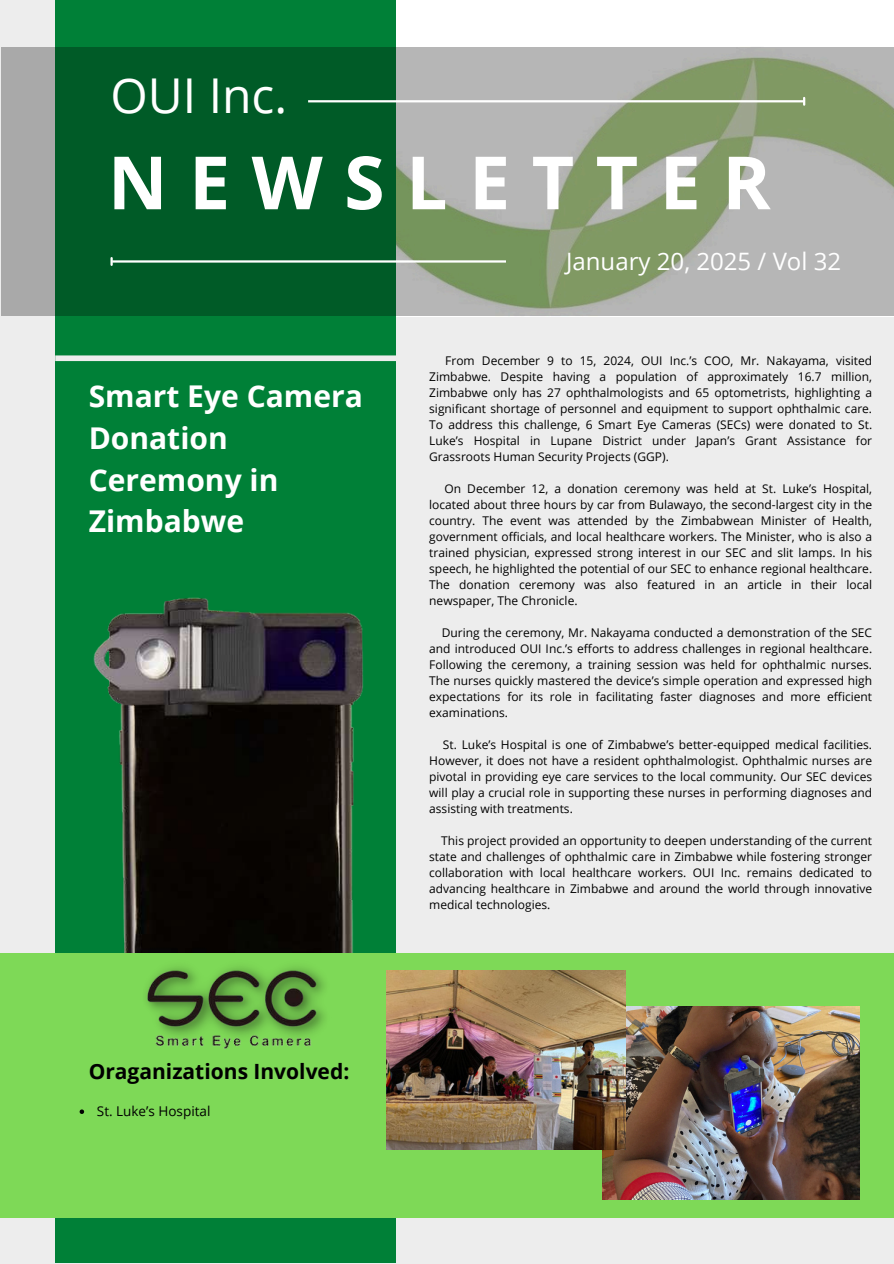
<style>
.page{position:relative;width:894px;height:1264px;background:#fff}
.page>*{position:absolute;margin:0;border:0;box-sizing:border-box;transform-origin:0 0}
.t1{font:700 73.5px "Open Sans";letter-spacing:.29em;color:#fff}
.t2{font:48px "Open Sans";color:#fff}
.t3{font:700 30px/41.5px "Open Sans";color:#fff}
.t4{font:24px "Open Sans";color:#fff}
.t5{font:700 21px "Open Sans";color:#000}
.t6{font:13.5px "Open Sans";color:#000}
.t7{font:12px/16px "Open Sans";color:#000;text-align:justify}
</style>
<div class="page">
<div style="left:0;top:0;width:893px;height:1263px;background:#ededed"></div>
<div style="left:396px;top:0;width:497px;height:48px;background:#fff"></div>
<div style="left:55px;top:0;width:341px;height:1262px;background:#008037"></div>
<div style="left:55px;top:355px;width:341px;height:6px;background:#ededed"></div>
<img style="left:93px;top:597px;width:270px;height:356px">
<div style="left:0;top:953px;width:893px;height:264px;background:#7ed957"></div>
<svg style="left:1px;top:48px;width:892px;height:268px;background:#638b6c"></svg>
<hr style="left:308px;top:100px;width:495px;height:2px;background:#fff">
<svg style="left:802px;top:98px;width:3px;height:7px"></svg>
<hr style="left:112px;top:260px;width:394px;height:2px;background:#fff">
<svg style="left:110px;top:258px;width:3px;height:7px"></svg>
<img style="left:145px;top:966px;width:180px;height:57px">
<img style="left:155px;top:1023px;width:168px;height:26px">
<img style="left:386px;top:970px;width:239px;height:179px">
<img style="left:602px;top:1006px;width:256px;height:193px">
<svg style="left:80px;top:1109px;width:4px;height:4px"></svg>
<h2 class="t2" style="left:110px;top:63px;width:178px">OUI Inc.</h2>
<h1 class="t1" style="left:108px;top:131px;width:664px">NEWSLETTER</h1>
<h3 class="t3" style="left:89px;top:375px;width:275px">Smart Eye Camera<br>Donation<br>Ceremony in<br>Zimbabwe</h3>
<h3 class="t5" style="left:89px;top:1056px;width:262px">Oraganizations Involved:</h3>
<p class="t6" style="left:97px;top:1102px;width:115px">St. Luke’s Hospital</p>
<h3 class="t4" style="left:566px;top:245px;width:276px">January 20, 2025 / Vol 32</h3>
<p class="t7" style="left:429px;top:352px;width:444px;text-indent:16px">From December 9 to 15, 2024, OUI Inc.’s COO, Mr. Nakayama, visited Zimbabwe. Despite having a population of approximately 16.7 million, Zimbabwe only has 27 ophthalmologists and 65 optometrists, highlighting a significant shortage of personnel and equipment to support ophthalmic care.<br>To address this challenge, 6 Smart Eye Cameras (SECs) were donated to St.<br>Luke’s Hospital in Lupane District under Japan’s Grant Assistance for Grassroots Human Security Projects (GGP).</p>
<p class="t7" style="left:429px;top:480px;width:444px;text-indent:15px">On December 12, a donation ceremony was held at St. Luke’s Hospital, located about three hours by car from Bulawayo, the second-largest city in the country. The event was attended by the Zimbabwean Minister of Health, government officials, and local healthcare workers. The Minister, who is also a trained physician, expressed strong interest in our SEC and slit lamps. In his speech, he highlighted the potential of our SEC to enhance regional healthcare.<br>The donation ceremony was also featured in an article in their local newspaper, The Chronicle.</p>
<p class="t7" style="left:429px;top:624px;width:444px;text-indent:13px">During the ceremony, Mr. Nakayama conducted a demonstration of the SEC and introduced OUI Inc.’s efforts to address challenges in regional healthcare.<br>Following the ceremony, a training session was held for ophthalmic nurses.<br>The nurses quickly mastered the device’s simple operation and expressed high expectations for its role in facilitating faster diagnoses and more efficient examinations.</p>
<p class="t7" style="left:429px;top:736px;width:444px;text-indent:14px">St. Luke’s Hospital is one of Zimbabwe’s better-equipped medical facilities.<br>However, it does not have a resident ophthalmologist. Ophthalmic nurses are pivotal in providing eye care services to the local community. Our SEC devices will play a crucial role in supporting these nurses in performing diagnoses and assisting with treatments.</p>
<p class="t7" style="left:429px;top:832px;width:444px;text-indent:12px">This project provided an opportunity to deepen understanding of the current state and challenges of ophthalmic care in Zimbabwe while fostering stronger collaboration with local healthcare workers. OUI Inc. remains dedicated to advancing healthcare in Zimbabwe and around the world through innovative medical technologies.</p>
</div>
